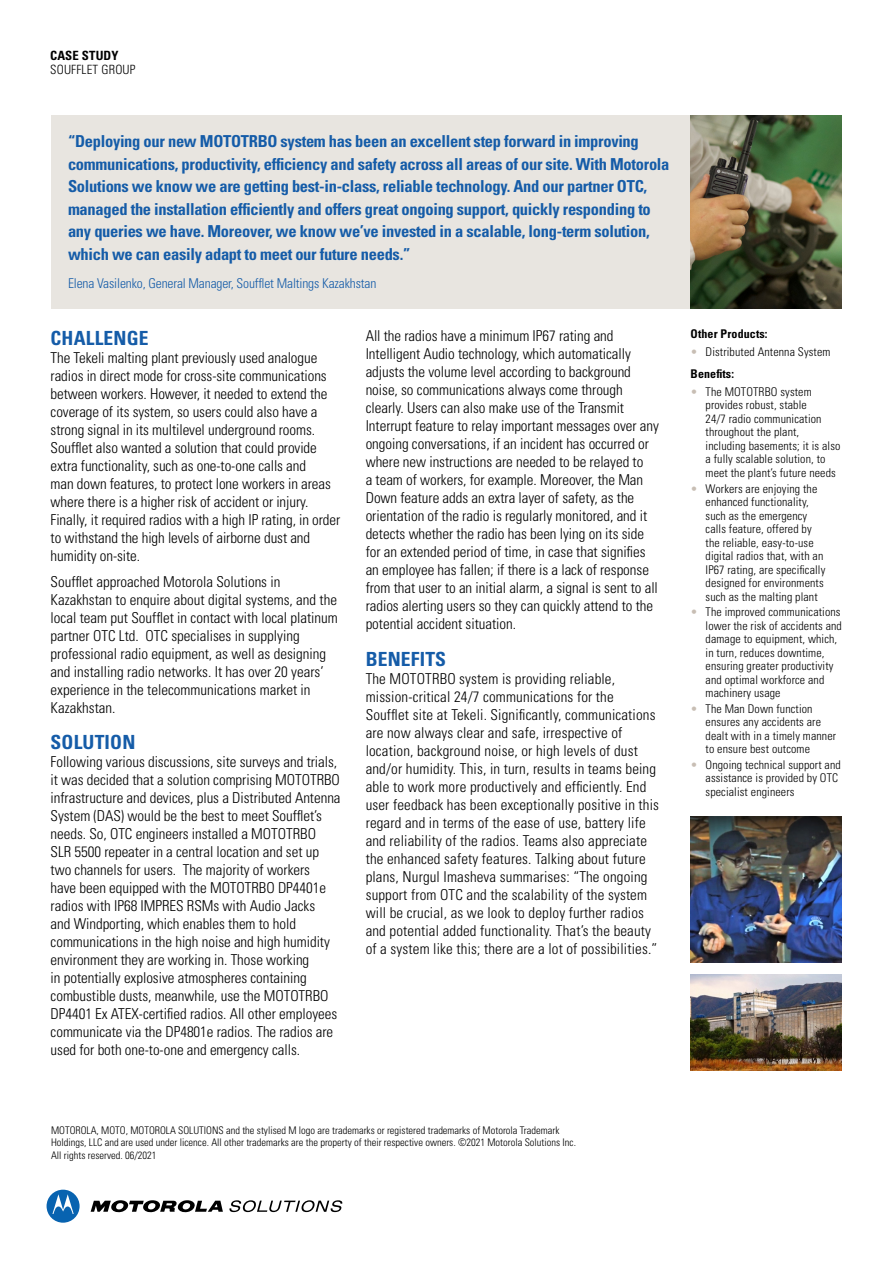
<style>
.page{position:relative;width:893px;height:1263px;background:#fff}
.page>*{position:absolute;margin:0;border:0;box-sizing:border-box;transform-origin:0 0}
.t1{font:700 condensed 19.5px "Univers LT Std";letter-spacing:.01em;color:#155ca8}
.t2{font:700 condensed 16.5px/22.5px "Univers LT Std";letter-spacing:-.02em;color:#155ca8}
.t3{font:300 condensed 15px/18px "Univers LT Std";letter-spacing:-.005em;color:#000}
.t4{font:300 condensed 13.5px "Univers LT Std";letter-spacing:-.01em;color:#155ca8}
.t5{font:300 condensed 12.75px "Univers LT Std";letter-spacing:.015em;color:#000}
.t6{font:700 condensed 12.75px "Univers LT Std";letter-spacing:.01em;color:#000}
.t7{font:300 condensed 12px/13.5px "Univers LT Std";letter-spacing:.01em;color:#000}
.t8{font:700 condensed 12px "Univers LT Std";letter-spacing:.01em;color:#000}
.t9{font:300 condensed 10.5px/12.6px "Univers LT Std";color:#000}
.s1{color:#c8beb4}
.s2{font-weight:700}
</style>
<div class="page">
<svg style="left:91px;top:1200px;width:132px;height:13px"></svg>
<svg style="left:47px;top:1190px;width:33px;height:33px"></svg>
<svg style="left:229px;top:1200px;width:113px;height:12px"></svg>
<div style="left:51px;top:115px;width:640px;height:193px;background:#e8e5e0"></div>
<img style="left:691px;top:115px;width:151px;height:193px">
<img style="left:691px;top:817px;width:151px;height:145px">
<img style="left:691px;top:974px;width:151px;height:97px">
<p class="t6" style="left:50px;top:48px;width:70px">CASE STUDY</p>
<p class="t5" style="left:50px;top:62px;width:87px">SOUFFLET GROUP</p>
<p class="t2" style="left:68px;top:130px;width:603px">“Deploying our new MOTOTRBO system has been an excellent step forward in improving communications, productivity, efficiency and safety across all areas of our site. With Motorola Solutions we know we are getting best-in-class, reliable technology. And our partner OTC, managed the installation efficiently and offers great ongoing support, quickly responding to any queries we have. Moreover, we know we’ve invested in a scalable, long-term solution, which we can easily adapt to meet our future needs.”</p>
<p class="t4" style="left:68px;top:275px;width:310px">Elena Vasilenko, General Manager, Soufflet Maltings Kazakhstan</p>
<h1 class="t1" style="left:51px;top:326px;width:99px">CHALLENGE</h1>
<p class="t3" style="left:51px;top:348px;width:291px">The Tekeli malting plant previously used analogue radios in direct mode for cross-site communications between workers. However, it needed to extend the coverage of its system, so users could also have a strong signal in its multilevel underground rooms.<br>Soufflet also wanted a solution that could provide extra functionality, such as one-to-one calls and<br>man down features, to protect lone workers in areas where there is a higher risk of accident or injury.<br>Finally, it required radios with a high IP rating, in order to withstand the high levels of airborne dust and humidity on-site.</p>
<p class="t3" style="left:51px;top:573px;width:289px">Soufflet approached Motorola Solutions in Kazakhstan to enquire about digital systems, and the local team put Soufflet in contact with local platinum partner OTC Ltd. OTC specialises in supplying professional radio equipment, as well as designing and installing radio networks. It has over 20 years’ experience in the telecommunications market in Kazakhstan.</p>
<h1 class="t1" style="left:51px;top:730px;width:86px">SOLUTION</h1>
<p class="t3" style="left:51px;top:753px;width:291px">Following various discussions, site surveys and trials, it was decided that a solution comprising MOTOTRBO infrastructure and devices, plus a Distributed Antenna System (DAS) would be the best to meet Soufflet’s needs. So, OTC engineers installed a MOTOTRBO<br>SLR 5500 repeater in a central location and set up two channels for users. The majority of workers<br>have been equipped with the MOTOTRBO DP4401e radios with IP68 IMPRES RSMs with Audio Jacks<br>and Windporting, which enables them to hold communications in the high noise and high humidity environment they are working in. Those working<br>in potentially explosive atmospheres containing combustible dusts, meanwhile, use the MOTOTRBO DP4401 Ex ATEX-certified radios. All other employees communicate via the DP4801e radios. The radios are used for both one-to-one and emergency calls.</p>
<p class="t3" style="left:366px;top:326px;width:295px">All the radios have a minimum IP67 rating and Intelligent Audio technology, which automatically adjusts the volume level according to background noise, so communications always come through clearly. Users can also make use of the Transmit Interrupt feature to relay important messages over any ongoing conversations, if an incident has occurred or where new instructions are needed to be relayed to<br>a team of workers, for example. Moreover, the Man Down feature adds an extra layer of safety, as the orientation of the radio is regularly monitored, and it detects whether the radio has been lying on its side for an extended period of time, in case that signifies an employee has fallen; if there is a lack of response from that user to an initial alarm, a signal is sent to all radios alerting users so they can quickly attend to the potential accident situation.</p>
<h1 class="t1" style="left:366px;top:647px;width:82px">BENEFITS</h1>
<p class="t3" style="left:366px;top:670px;width:295px">The MOTOTRBO system is providing reliable, mission-critical 24/7 communications for the Soufflet site at Tekeli. Significantly, communications are now always clear and safe, irrespective of location, background noise, or high levels of dust and/or humidity. This, in turn, results in teams being able to work more productively and efficiently. End user feedback has been exceptionally positive in this regard and in terms of the ease of use, battery life and reliability of the radios. Teams also appreciate the enhanced safety features. Talking about future plans, Nurgul Imasheva summarises: “The ongoing support from OTC and the scalability of the system will be crucial, as we look to deploy further radios and potential added functionality. That’s the beauty of a system like this; there are a lot of possibilities.”</p>
<p class="t8" style="left:691px;top:327px;width:79px">Other Products:</p>
<p class="t7" style="left:691px;top:341px;width:141px;line-height:22px"><span class="s1">•</span> Distributed Antenna System<br><span class="s2">Benefits:</span></p>
<p class="t7" style="left:706px;top:385px;width:136px;text-indent:-15px"><span class="s1">•</span> The MOTOTRBO system provides robust, stable<br>24/7 radio communication throughout the plant, including basements; it is also a fully scalable solution, to meet the plant’s future needs</p>
<p class="t7" style="left:706px;top:481px;width:121px;text-indent:-15px"><span class="s1">•</span> Workers are enjoying the enhanced functionality, such as the emergency calls feature, offered by the reliable, easy-to-use digital radios that, with an<br>IP67 rating, are specifically designed for environments such as the malting plant</p>
<p class="t7" style="left:706px;top:605px;width:138px;text-indent:-15px"><span class="s1">•</span> The improved communications lower the risk of accidents and damage to equipment, which, in turn, reduces downtime, ensuring greater productivity and optimal workforce and machinery usage</p>
<p class="t7" style="left:706px;top:702px;width:132px;text-indent:-15px"><span class="s1">•</span> The Man Down function ensures any accidents are dealt with in a timely manner to ensure best outcome</p>
<p class="t7" style="left:706px;top:758px;width:137px;text-indent:-15px"><span class="s1">•</span> Ongoing technical support and assistance is provided by OTC specialist engineers</p>
<p class="t9" style="left:51px;top:1123px;width:526px">MOTOROLA, MOTO, MOTOROLA SOLUTIONS and the stylised M logo are trademarks or registered trademarks of Motorola Trademark<br>Holdings, LLC and are used under licence. All other trademarks are the property of their respective owners. ©2021 Motorola Solutions Inc.<br>All rights reserved. 06/2021</p>
</div>
